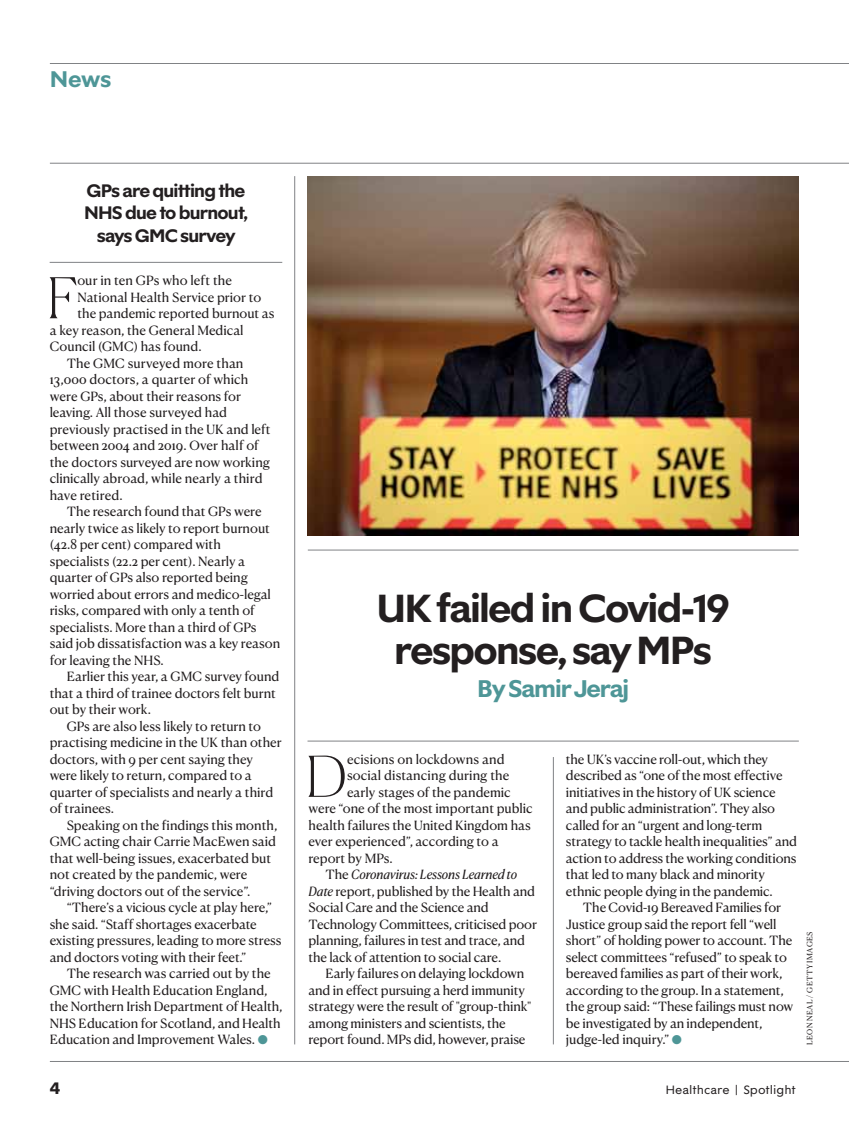
<style>
.page{position:relative;width:849px;height:1129px;background:#fff}
.page>*{position:absolute;margin:0;border:0;box-sizing:border-box;transform-origin:0 0}
.t1{font:100 56.1px "Canela";color:#231f20}
.t2{font:700 39px/42px "Reg.Modn";letter-spacing:-.045em;color:#231f20;text-align:center}
.t3{font:700 24px "Reg.Modn";letter-spacing:-.045em;color:#4e9697}
.t4{font:700 22.5px "Reg.Modn";color:#4e9697}
.t5{font:700 18px/22.5px "Reg.Modn";letter-spacing:-.045em;color:#231f20;text-align:center}
.t6{font:800 16.5px "Reg.Modn";color:#231f20}
.t7{font:12.75px/16.5px "Canela Text";letter-spacing:-.01em;color:#231f20}
.t8{font:12.75px "Canela Text";letter-spacing:.01em;color:#231f20}
.t9{font:italic 12.75px "Canela Text";letter-spacing:-.01em;color:#231f20}
.t10{font:12px "Reg.Modn";color:#231f20}
.t11{font:7.5px "Canela Text";letter-spacing:.045em;color:#231f20}
.s1{font-style:normal}
.s2{font-style:italic}
</style>
<div class="page">
<hr style="left:294px;top:176px;width:1px;height:868px;background:#808285">
<hr style="left:50px;top:163px;width:798px;height:1px;background:#808285">
<hr style="left:50px;top:262px;width:232px;height:1px;background:#808285">
<hr style="left:50px;top:63px;width:798px;height:1px;background:#808285">
<hr style="left:50px;top:1061px;width:798px;height:1px;background:#808285">
<hr style="left:307px;top:741px;width:491px;height:1px;background:#808285">
<hr style="left:308px;top:550px;width:490px;height:1px;background:#808285">
<hr style="left:553px;top:757px;width:1px;height:287px;background:#808285">
<img style="left:308px;top:176px;width:490px;height:359px">
<h3 class="t4" style="left:50px;top:70px;width:63px">News</h3>
<h3 class="t5" style="left:84px;top:181px;width:166px">GPs are quitting the<br>NHS due to burnout, says GMC survey</h3>
<h1 class="t1" style="left:47px;top:277px;width:32px">F</h1>
<p class="t7" style="left:77px;top:273px;width:156px">our in ten GPs who left the</p>
<p class="t7" style="left:77px;top:290px;width:185px">National Health Service prior to</p>
<p class="t7" style="left:77px;top:306px;width:199px">the pandemic reported burnout as</p>
<p class="t7" style="left:50px;top:323px;width:195px">a key reason, the General Medical</p>
<p class="t7" style="left:50px;top:339px;width:153px">Council (GMC) has found.</p>
<p class="t8" style="left:67px;top:357px;width:178px">The GMC surveyed more than</p>
<p class="t8" style="left:50px;top:374px;width:200px">13,000 doctors, a quarter of which</p>
<p class="t7" style="left:50px;top:389px;width:193px">were GPs, about their reasons for</p>
<p class="t7" style="left:50px;top:405px;width:179px">leaving. All those surveyed had</p>
<p class="t7" style="left:50px;top:422px;width:222px">previously practised in the UK and left</p>
<p class="t7" style="left:50px;top:438px;width:211px">between 2004 and 2019. Over half of</p>
<p class="t7" style="left:50px;top:455px;width:222px">the doctors surveyed are now working</p>
<p class="t7" style="left:50px;top:471px;width:214px">clinically abroad, while nearly a third</p>
<p class="t8" style="left:50px;top:489px;width:75px">have retired.</p>
<p class="t7" style="left:67px;top:504px;width:196px">The research found that GPs were</p>
<p class="t7" style="left:50px;top:521px;width:222px">nearly twice as likely to report burnout</p>
<p class="t7" style="left:50px;top:537px;width:173px">(42.8 per cent) compared with</p>
<p class="t7" style="left:50px;top:554px;width:197px">specialists (22.2 per cent). Nearly a</p>
<p class="t7" style="left:50px;top:570px;width:200px">quarter of GPs also reported being</p>
<p class="t7" style="left:50px;top:587px;width:223px">worried about errors and medico-legal</p>
<p class="t7" style="left:50px;top:603px;width:206px">risks, compared with only a tenth of</p>
<p class="t7" style="left:50px;top:620px;width:208px">specialists. More than a third of GPs</p>
<p class="t7" style="left:50px;top:636px;width:232px">said job dissatisfaction was a key reason</p>
<p class="t7" style="left:50px;top:653px;width:115px">for leaving the NHS.</p>
<p class="t7" style="left:67px;top:669px;width:214px">Earlier this year, a GMC survey found</p>
<p class="t7" style="left:50px;top:686px;width:228px">that a third of trainee doctors felt burnt</p>
<p class="t7" style="left:50px;top:702px;width:103px">out by their work.</p>
<p class="t7" style="left:67px;top:719px;width:196px">GPs are also less likely to return to</p>
<p class="t7" style="left:50px;top:735px;width:233px">practising medicine in the UK than other</p>
<p class="t7" style="left:50px;top:752px;width:205px">doctors, with 9 per cent saying they</p>
<p class="t7" style="left:50px;top:768px;width:204px">were likely to return, compared to a</p>
<p class="t7" style="left:50px;top:785px;width:225px">quarter of specialists and nearly a third</p>
<p class="t7" style="left:50px;top:801px;width:66px">of trainees.</p>
<p class="t7" style="left:67px;top:818px;width:212px">Speaking on the findings this month,</p>
<p class="t7" style="left:50px;top:834px;width:228px">GMC acting chair Carrie MacEwen said</p>
<p class="t7" style="left:50px;top:851px;width:223px">that well-being issues, exacerbated but</p>
<p class="t7" style="left:50px;top:867px;width:199px">not created by the pandemic, were</p>
<p class="t7" style="left:50px;top:884px;width:202px">“driving doctors out of the service”.</p>
<p class="t7" style="left:67px;top:900px;width:207px">“There’s a vicious cycle at play here,”</p>
<p class="t7" style="left:50px;top:917px;width:209px">she said. “Staff shortages exacerbate</p>
<p class="t7" style="left:50px;top:933px;width:233px">existing pressures, leading to more stress</p>
<p class="t7" style="left:50px;top:950px;width:198px">and doctors voting with their feet.”</p>
<p class="t7" style="left:67px;top:966px;width:205px">The research was carried out by the</p>
<p class="t7" style="left:50px;top:983px;width:219px">GMC with Health Education England,</p>
<p class="t7" style="left:50px;top:999px;width:234px">the Northern Irish Department of Health,</p>
<p class="t7" style="left:50px;top:1016px;width:232px">NHS Education for Scotland, and Health</p>
<p class="t7" style="left:50px;top:1032px;width:207px">Education and Improvement Wales.</p>
<h2 class="t2" style="left:376px;top:591px;width:355px">UK failed in Covid-19 response, say MPs</h2>
<h3 class="t3" style="left:477px;top:679px;width:153px">By Samir Jeraj</h3>
<h1 class="t1" style="left:305px;top:755px;width:43px">D</h1>
<p class="t8" style="left:347px;top:753px;width:159px">ecisions on lockdowns and</p>
<p class="t8" style="left:347px;top:770px;width:164px">social distancing during the</p>
<p class="t7" style="left:347px;top:785px;width:165px">early stages of the pandemic</p>
<p class="t7" style="left:308px;top:801px;width:226px">were “one of the most important public</p>
<p class="t7" style="left:308px;top:818px;width:224px">health failures the United Kingdom has</p>
<p class="t7" style="left:308px;top:834px;width:192px">ever experienced”, according to a</p>
<p class="t7" style="left:308px;top:851px;width:86px">report by MPs.</p>
<p class="t9" style="left:325px;top:869px;width:193px"><span class="s1">The</span> Coronavirus: Lessons Learned to</p>
<p class="t7" style="left:308px;top:884px;width:228px"><span class="s2">Date</span> report, published by the Health and</p>
<p class="t7" style="left:308px;top:900px;width:182px">Social Care and the Science and</p>
<p class="t7" style="left:308px;top:917px;width:230px">Technology Committees, criticised poor</p>
<p class="t7" style="left:308px;top:933px;width:218px">planning, failures in test and trace, and</p>
<p class="t7" style="left:308px;top:950px;width:194px">the lack of attention to social care.</p>
<p class="t7" style="left:325px;top:966px;width:200px">Early failures on delaying lockdown</p>
<p class="t7" style="left:308px;top:983px;width:218px">and in effect pursuing a herd immunity</p>
<p class="t7" style="left:308px;top:999px;width:224px">strategy were the result of "group-think"</p>
<p class="t7" style="left:308px;top:1016px;width:199px">among ministers and scientists, the</p>
<p class="t7" style="left:308px;top:1032px;width:218px">report found. MPs did, however, praise</p>
<p class="t7" style="left:566px;top:752px;width:233px">the UK’s vaccine roll-out, which they described as “one of the most effective initiatives in the history of UK science and public administration”. They also called for an “urgent and long-term strategy to tackle health inequalities” and action to address the working conditions that led to many black and minority ethnic people dying in the pandemic.</p>
<p class="t7" style="left:566px;top:900px;width:229px;text-indent:17px">The Covid-19 Bereaved Families for Justice group said the report fell “well short” of holding power to account. The select committees “refused” to speak to bereaved families as part of their work, according to the group. In a statement, the group said: “These failings must now be investigated by an independent, judge-led inquiry.”</p>
<p class="t11" style="left:806px;top:1045px;width:115px;rotate:-90deg">LEON NEAL / GETTY IMAGES</p>
<p class="t6" style="left:50px;top:1081px;width:12px">4</p>
<p class="t10" style="left:665px;top:1084px;width:132px">Healthcare | Spotlight</p>
</div>
